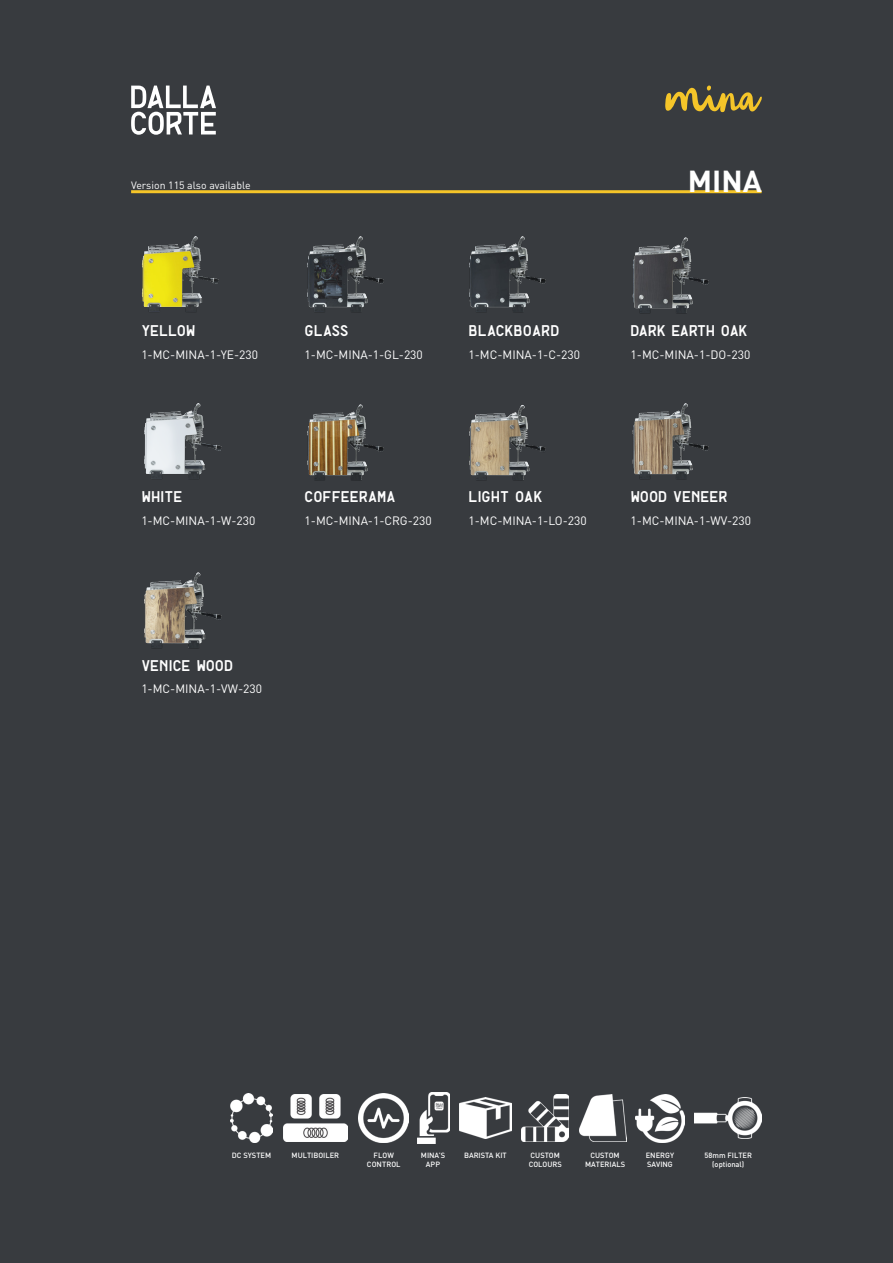
<style>
.page{position:relative;width:893px;height:1263px;background:#383b3f}
.page>*{position:absolute;margin:0;border:0;box-sizing:border-box;transform-origin:0 0}
.t1{font:700 30px "DINOT";color:#fff}
.t2{font:600 condensed 15px "Dalla Corte";color:#fff}
.t3{font:12px "DINOT";color:#fff}
.t4{font:10.5px "DINOT";color:#fff}
.t5{font:500 7.5px/9px "DINOT";color:#fff}
</style>
<div class="page">
<svg style="left:131px;top:86px;width:85px;height:49px"></svg>
<svg style="left:665px;top:86px;width:97px;height:26px"></svg>
<hr style="left:131px;top:190px;width:631px;height:3px;background:#f5c529">
<img style="left:469px;top:405px;width:77px;height:76px">
<img style="left:469px;top:236px;width:77px;height:77px">
<img style="left:144px;top:572px;width:77px;height:77px">
<img style="left:144px;top:403px;width:77px;height:72px">
<img style="left:142px;top:236px;width:77px;height:76px">
<img style="left:307px;top:404px;width:77px;height:76px">
<img style="left:307px;top:236px;width:77px;height:77px">
<img style="left:632px;top:403px;width:77px;height:77px">
<img style="left:632px;top:237px;width:77px;height:77px">
<img style="left:359px;top:1093px;width:50px;height:50px">
<img style="left:417px;top:1092px;width:32px;height:51px">
<div style="left:433px;top:1122px;width:11px;height:6px;background:#383b3f"></div>
<img style="left:460px;top:1098px;width:51px;height:40px">
<img style="left:230px;top:1093px;width:43px;height:49px">
<img style="left:695px;top:1097px;width:67px;height:42px">
<img style="left:522px;top:1094px;width:47px;height:48px">
<img style="left:579px;top:1094px;width:48px;height:48px">
<img style="left:283px;top:1095px;width:65px;height:46px">
<img style="left:636px;top:1094px;width:48px;height:48px">
<p class="t4" style="left:131px;top:178px;width:121px">Version 115 also available</p>
<p class="t1" style="left:688px;top:158px;width:75px">MINA</p>
<p class="t2" style="left:141px;top:323px;width:56px">YELLOW</p>
<p class="t3" style="left:141px;top:345px;width:118px">1-MC-MINA-1-YE-230</p>
<p class="t2" style="left:305px;top:323px;width:46px">GLASS</p>
<p class="t3" style="left:305px;top:345px;width:120px">1-MC-MINA-1-GL-230</p>
<p class="t2" style="left:469px;top:323px;width:92px">BLACKBOARD</p>
<p class="t3" style="left:469px;top:345px;width:113px">1-MC-MINA-1-C-230</p>
<p class="t2" style="left:631px;top:323px;width:119px">DARK EARTH OAK</p>
<p class="t3" style="left:631px;top:345px;width:121px">1-MC-MINA-1-DO-230</p>
<p class="t2" style="left:141px;top:490px;width:42px">WHITE</p>
<p class="t3" style="left:141px;top:511px;width:116px">1-MC-MINA-1-W-230</p>
<p class="t2" style="left:305px;top:490px;width:92px">COFFEERAMA</p>
<p class="t3" style="left:305px;top:511px;width:129px">1-MC-MINA-1-CRG-230</p>
<p class="t2" style="left:469px;top:490px;width:75px">LIGHT OAK</p>
<p class="t3" style="left:469px;top:511px;width:120px">1-MC-MINA-1-LO-230</p>
<p class="t2" style="left:631px;top:490px;width:99px">WOOD VENEER</p>
<p class="t3" style="left:631px;top:511px;width:122px">1-MC-MINA-1-WV-230</p>
<p class="t2" style="left:141px;top:658px;width:93px">VENICE WOOD</p>
<p class="t3" style="left:141px;top:680px;width:122px">1-MC-MINA-1-VW-230</p>
<p class="t5" style="left:232px;top:1150px;width:41px">DC SYSTEM</p>
<p class="t5" style="left:704px;top:1150px;width:49px">58mm FILTER</p>
<p class="t5" style="left:712px;top:1159px;width:34px">(optional)</p>
<p class="t5" style="left:292px;top:1150px;width:49px">MULTIBOILER</p>
<p class="t5" style="left:646px;top:1150px;width:30px">ENERGY</p>
<p class="t5" style="left:647px;top:1159px;width:27px">SAVING</p>
<p class="t5" style="left:374px;top:1150px;width:22px">FLOW</p>
<p class="t5" style="left:367px;top:1159px;width:35px">CONTROL</p>
<p class="t5" style="left:421px;top:1150px;width:26px">MINA’S</p>
<p class="t5" style="left:464px;top:1150px;width:44px">BARISTA KIT</p>
<p class="t5" style="left:426px;top:1159px;width:16px">APP</p>
<p class="t5" style="left:529px;top:1150px;width:35px">CUSTOM<br>COLOURS</p>
<p class="t5" style="left:590px;top:1150px;width:31px">CUSTOM</p>
<p class="t5" style="left:585px;top:1159px;width:42px">MATERIALS</p>
</div>
